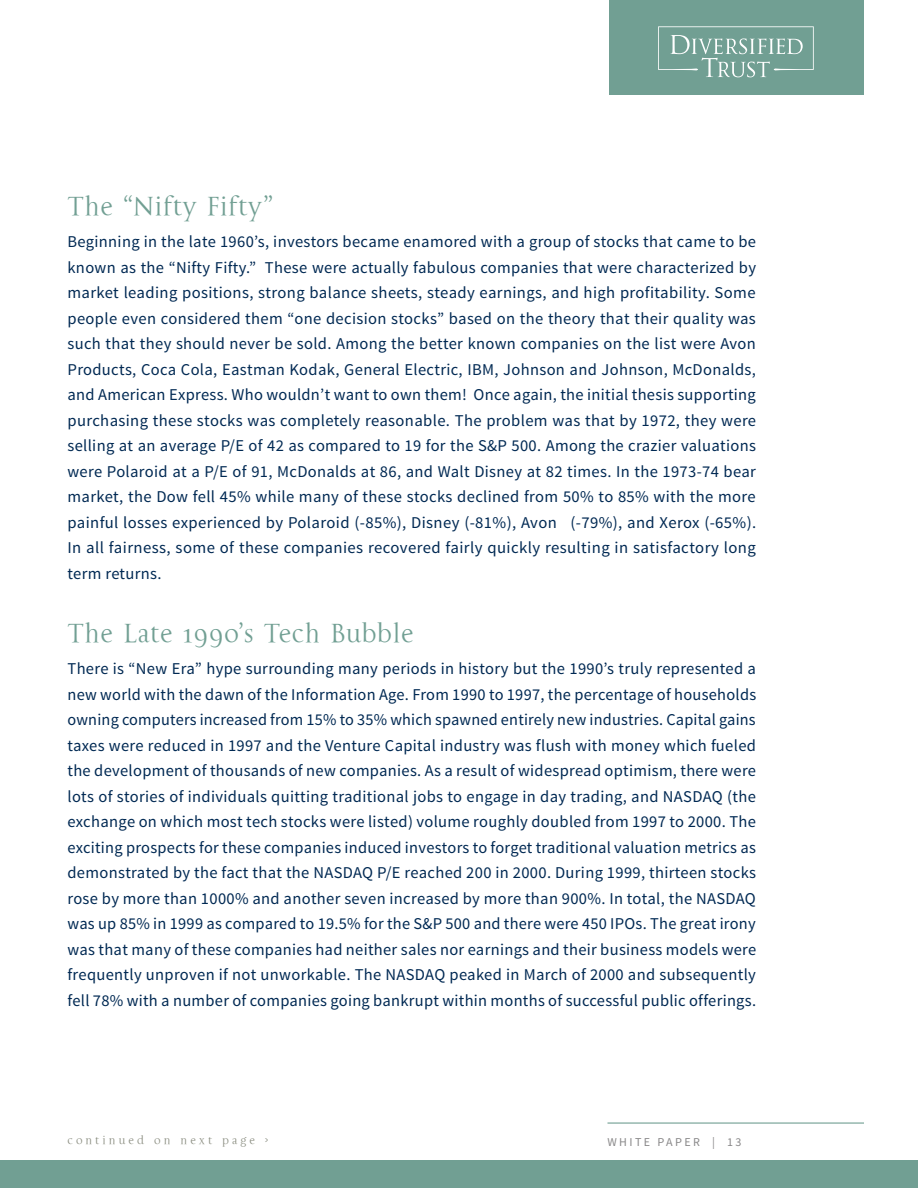
<style>
.page{position:relative;width:918px;height:1188px;background:#fff}
.page>*{position:absolute;margin:0;border:0;box-sizing:border-box;transform-origin:0 0}
.Article_Header{font:27px "La Gioconda OSTT";letter-spacing:.02em;color:#719f93}
.Body_Page1{font:16.5px/25.5px "Source Sans Pro";letter-spacing:.02em;color:#002953;text-align:justify}
.t1{font:12px "La Gioconda OSTT";letter-spacing:.25em;color:#8b8e81}
.t2{font:12px "Source Sans Pro";letter-spacing:.2em;color:#888788}
</style>
<div class="page">
<div style="left:0;top:1161px;width:918px;height:27px;background:#719f93"></div>
<hr style="left:608px;top:1122px;width:256px;height:2px;background:#719f93">
<div style="left:609px;top:0;width:255px;height:94px;background:#719f93"></div>
<svg style="left:658px;top:26px;width:156px;height:51px"></svg>
<p class="Article_Header" style="left:68px;top:190px;width:207px">The “Nifty Fifty”</p>
<p class="Body_Page1" style="left:68px;top:229px;width:690px">Beginning in the late 1960’s, investors became enamored with a group of stocks that came to be known as the “Nifty Fifty.” These were actually fabulous companies that were characterized by market leading positions, strong balance sheets, steady earnings, and high profitability. Some people even considered them “one decision stocks” based on the theory that their quality was such that they should never be sold. Among the better known companies on the list were Avon Products, Coca Cola, Eastman Kodak, General Electric, IBM, Johnson and Johnson, McDonalds, and American Express. Who wouldn’t want to own them! Once again, the initial thesis supporting purchasing these stocks was completely reasonable. The problem was that by 1972, they were selling at an average P/E of 42 as compared to 19 for the S&amp;P 500. Among the crazier valuations were Polaroid at a P/E of 91, McDonalds at 86, and Walt Disney at 82 times. In the 1973-74 bear market, the Dow fell 45% while many of these stocks declined from 50% to 85% with the more painful losses experienced by Polaroid (-85%), Disney (-81%), Avon (-79%), and Xerox (-65%).<br>In all fairness, some of these companies recovered fairly quickly resulting in satisfactory long term returns.</p>
<p class="Article_Header" style="left:68px;top:617px;width:348px">The Late 1990’s Tech Bubble</p>
<p class="Body_Page1" style="left:68px;top:656px;width:690px">There is “New Era” hype surrounding many periods in history but the 1990’s truly represented a new world with the dawn of the Information Age. From 1990 to 1997, the percentage of households owning computers increased from 15% to 35% which spawned entirely new industries. Capital gains taxes were reduced in 1997 and the Venture Capital industry was flush with money which fueled the development of thousands of new companies. As a result of widespread optimism, there were lots of stories of individuals quitting traditional jobs to engage in day trading, and NASDAQ (the exchange on which most tech stocks were listed) volume roughly doubled from 1997 to 2000. The exciting prospects for these companies induced investors to forget traditional valuation metrics as demonstrated by the fact that the NASDAQ P/E reached 200 in 2000. During 1999, thirteen stocks rose by more than 1000% and another seven increased by more than 900%. In total, the NASDAQ was up 85% in 1999 as compared to 19.5% for the S&amp;P 500 and there were 450 IPOs. The great irony was that many of these companies had neither sales nor earnings and their business models were frequently unproven if not unworkable. The NASDAQ peaked in March of 2000 and subsequently fell 78% with a number of companies going bankrupt within months of successful public offerings.</p>
<p class="t1" style="left:68px;top:1133px;width:202px">continued on next page &gt;</p>
<p class="t2" style="left:608px;top:1135px;width:135px">WHITE PAPER | 13</p>
</div>
